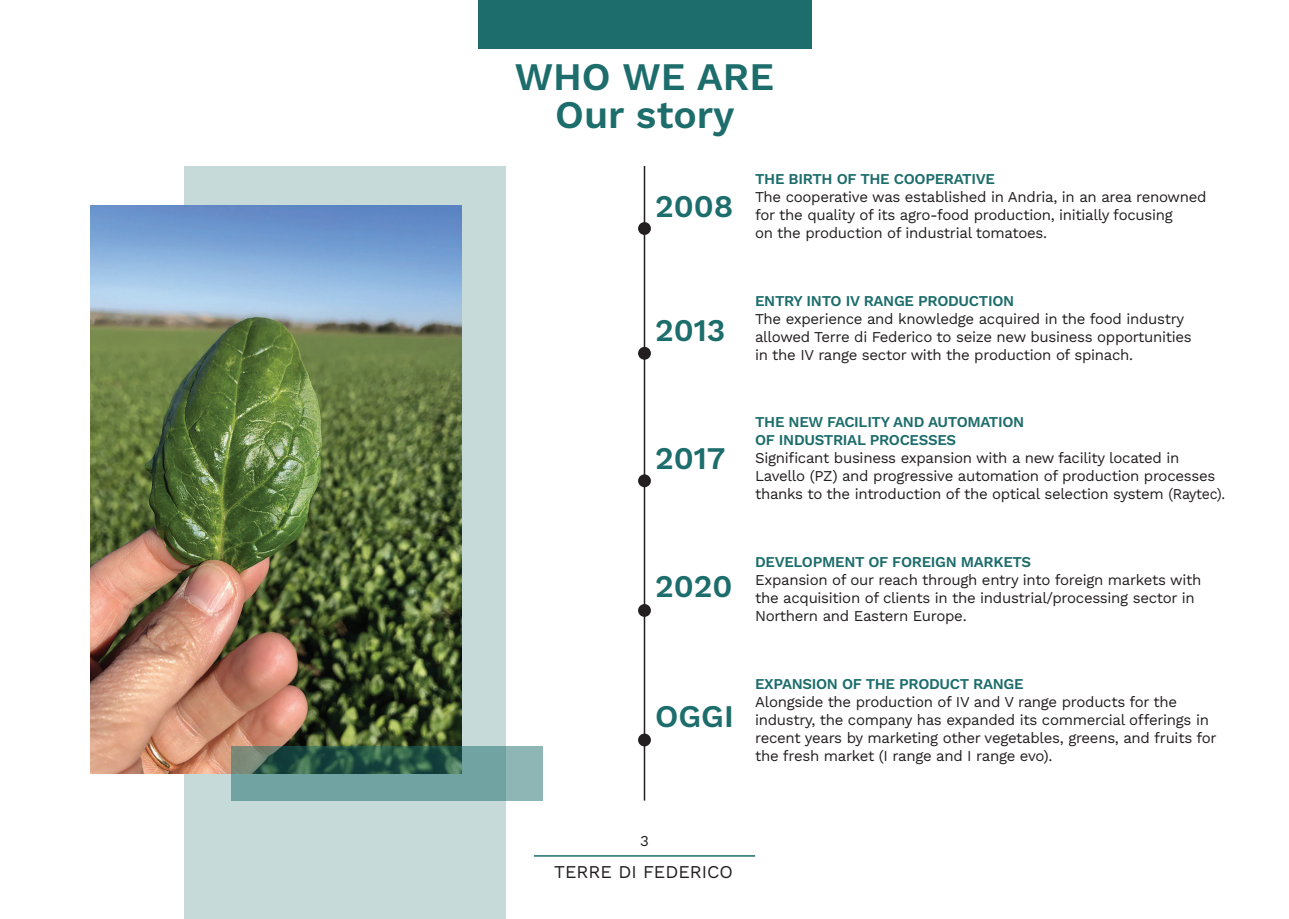
<style>
.page{position:relative;width:1289px;height:919px;background:#fff}
.page>*{position:absolute;margin:0;border:0;box-sizing:border-box;transform-origin:0 0}
.t1{font:39px "Work Sans";color:#1c6d6b}
.t2{font:31.5px "Work Sans";color:#1c6d6b}
.t3{font:18px "Work Sans";color:#231f20}
.t4{font:15px/18px "Work Sans";letter-spacing:-.02em;color:#231f20}
.t5{font:15px "Work Sans";letter-spacing:-.02em;color:#1c6d6b}
</style>
<div class="page">
<div style="left:184px;top:166px;width:322px;height:752px;background:#c6dada"></div>
<img style="left:90px;top:205px;width:371px;height:568px">
<svg style="left:231px;top:746px;width:311px;height:54px;background:#5c8a83"></svg>
<hr style="left:643px;top:166px;width:2px;height:634px;background:#231f20">
<div style="left:638px;top:347px;width:13px;height:13px;background:#231f20;border-radius:50%"></div>
<div style="left:638px;top:222px;width:13px;height:13px;background:#231f20;border-radius:50%"></div>
<div style="left:638px;top:474px;width:13px;height:13px;background:#231f20;border-radius:50%"></div>
<div style="left:638px;top:604px;width:13px;height:12px;background:#231f20;border-radius:50%"></div>
<div style="left:638px;top:733px;width:13px;height:13px;background:#231f20;border-radius:50%"></div>
<div style="left:477px;top:0;width:334px;height:49px;background:#1c6d6b"></div>
<hr style="left:534px;top:855px;width:221px;height:1px;background:#1c6d6b">
<p class="t1" style="left:514px;top:47px;width:261px">WHO WE ARE</p>
<p class="t1" style="left:555px;top:85px;width:181px">Our story</p>
<p class="t5" style="left:755px;top:168px;width:241px">THE BIRTH OF THE COOPERATIVE</p>
<p class="t4" style="left:755px;top:187px;width:453px">The cooperative was established in Andria, in an area renowned for the quality of its agro-food production, initially focusing</p>
<p class="t4" style="left:755px;top:223px;width:293px">on the production of industrial tomatoes.</p>
<p class="t2" style="left:655px;top:182px;width:80px">2008</p>
<p class="t2" style="left:655px;top:307px;width:72px">2013</p>
<p class="t2" style="left:655px;top:434px;width:72px">2017</p>
<p class="t2" style="left:655px;top:562px;width:79px">2020</p>
<p class="t2" style="left:655px;top:692px;width:80px">OGGI</p>
<p class="t5" style="left:755px;top:289px;width:261px">ENTRY INTO IV RANGE PRODUCTION</p>
<p class="t4" style="left:755px;top:309px;width:438px">The experience and knowledge acquired in the food industry allowed Terre di Federico to seize new business opportunities</p>
<p class="t4" style="left:755px;top:345px;width:379px">in the IV range sector with the production of spinach.</p>
<p class="t5" style="left:755px;top:411px;width:271px">THE NEW FACILITY AND AUTOMATION</p>
<p class="t5" style="left:755px;top:429px;width:203px">OF INDUSTRIAL PROCESSES</p>
<p class="t4" style="left:755px;top:448px;width:471px">Significant business expansion with a new facility located in<br>Lavello (PZ) and progressive automation of production processes thanks to the introduction of the optical selection system (Raytec).</p>
<p class="t5" style="left:755px;top:550px;width:277px">DEVELOPMENT OF FOREIGN MARKETS</p>
<p class="t4" style="left:755px;top:570px;width:448px">Expansion of our reach through entry into foreign markets with the acquisition of clients in the industrial/processing sector in<br>Northern and Eastern Europe.</p>
<p class="t5" style="left:755px;top:672px;width:270px">EXPANSION OF THE PRODUCT RANGE</p>
<p class="t4" style="left:755px;top:691px;width:463px">Alongside the production of IV and V range products for the industry, the company has expanded its commercial offerings in recent years by marketing other vegetables, greens, and fruits for the fresh market (I range and I range evo).</p>
<p class="t4" style="left:640px;top:831px;width:10px">3</p>
<p class="t3" style="left:554px;top:858px;width:180px">TERRE DI FEDERICO</p>
</div>
